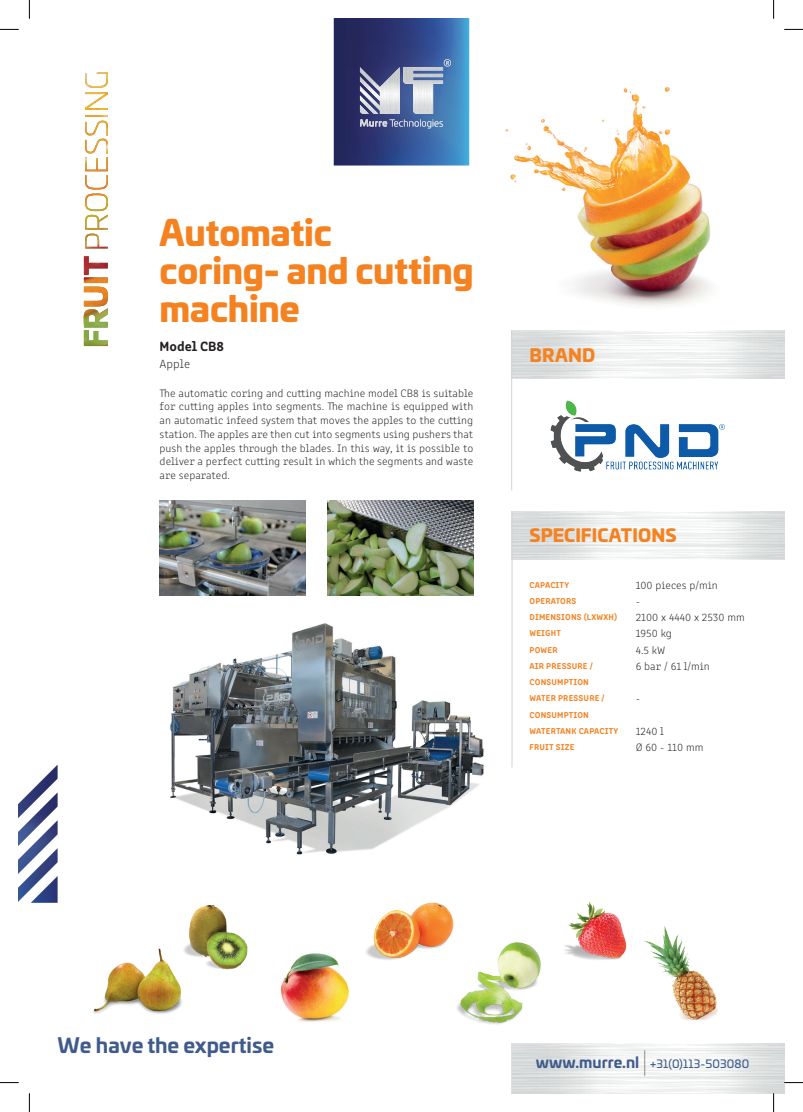
<style>
.page{position:relative;width:803px;height:1112px;background:#fff}
.page>*{position:absolute;margin:0;border:0;box-sizing:border-box;transform-origin:0 0}
.t1{font:900 34.5px/37.9px "Univia Pro";letter-spacing:-.005em;color:#f58220}
.t2{font:700 20.38px "Univia Pro";color:#3f5b8c}
.t3{font:900 17.5px "Univia Pro";letter-spacing:.005em;color:#f58220}
.t4{font:700 15px "Univia Pro";color:#3f5b8c}
.t5{font:700 13.75px "Clone Rounded";color:#231f20}
.t6{font:12.5px "Clone Rounded El";letter-spacing:-.005em;color:#231f20}
.t7{font:11.25px/13.8px "Clone Rounded El";color:#231f20}
.t8{font:11.25px "Univia Pro";letter-spacing:.015em;color:#3f5b8c}
.t9{font:700 8.75px/16.2px "Clone Rounded";letter-spacing:.02em;color:#f58220}
.s1{font-weight:100;font-size:30px;color:#231f20}
</style>
<div class="page">
<svg style="left:512px;top:1051px;width:272px;height:40px"></svg>
<img style="left:512px;top:1066px;width:272px;height:9px">
<svg style="left:334px;top:19px;width:135px;height:146px;background:#486295"></svg>
<svg style="left:512px;top:339px;width:272px;height:40px"></svg>
<img style="left:512px;top:354px;width:272px;height:10px">
<svg style="left:513px;top:519px;width:271px;height:40px"></svg>
<img style="left:513px;top:534px;width:271px;height:10px">
<svg style="left:19px;top:765px;width:38px;height:137px"></svg>
<svg style="left:84px;top:229px;width:24px;height:117px"></svg>
<img style="left:85px;top:72px;width:23px;height:157px">
<img style="left:505px;top:87px;width:207px;height:219px">
<img style="left:187px;top:905px;width:61px;height:65px">
<img style="left:281px;top:953px;width:68px;height:69px">
<img style="left:93px;top:945px;width:94px;height:69px">
<img style="left:457px;top:942px;width:84px;height:83px">
<img style="left:644px;top:926px;width:74px;height:95px">
<img style="left:564px;top:902px;width:63px;height:58px">
<img style="left:366px;top:902px;width:98px;height:65px">
<img style="left:550px;top:400px;width:175px;height:72px">
<hr style="left:511px;top:331px;width:1px;height:159px;background:#d1d2d4">
<img style="left:170px;top:623px;width:314px;height:232px">
<img style="left:160px;top:500px;width:146px;height:95px">
<img style="left:327px;top:500px;width:146px;height:95px">
<hr style="left:512px;top:511px;width:1px;height:256px;background:#d1d2d4">
<svg style="left:0;top:29px;width:19px;height:1px"></svg>
<svg style="left:784px;top:29px;width:19px;height:1px"></svg>
<svg style="left:0;top:1082px;width:19px;height:1px"></svg>
<svg style="left:784px;top:1081px;width:19px;height:2px"></svg>
<svg style="left:29px;top:0;width:1px;height:19px"></svg>
<svg style="left:29px;top:1093px;width:1px;height:18px"></svg>
<svg style="left:773px;top:0;width:1px;height:19px"></svg>
<svg style="left:773px;top:1092px;width:1px;height:19px"></svg>
<h1 class="t1" style="left:160px;top:211px;width:316px">Automatic<br>coring- and cutting machine</h1>
<p class="t5" style="left:160px;top:335px;width:66px">Model CB8</p>
<p class="t6" style="left:160px;top:354px;width:32px">Apple</p>
<p class="t7" style="left:160px;top:385px;width:315px;text-align:justify">The automatic coring and cutting machine model CB8 is suitable for cutting apples into segments. The machine is equipped with an automatic infeed system that moves the apples to the cutting station. The apples are then cut into segments using pushers that push the apples through the blades. In this way, it is possible to deliver a perfect cutting result in which the segments and waste are separated.</p>
<h3 class="t3" style="left:529px;top:341px;width:67px">BRAND</h3>
<h3 class="t3" style="left:529px;top:521px;width:148px">SPECIFICATIONS</h3>
<p class="t9" style="left:529px;top:575px;width:90px">CAPACITY<br>OPERATORS<br>DIMENSIONS (LXWXH)<br>WEIGHT<br>POWER<br>AIR PRESSURE /<br>CONSUMPTION<br>WATER PRESSURE /<br>CONSUMPTION<br>WATERTANK CAPACITY<br>FRUIT SIZE</p>
<p class="t7" style="left:636px;top:577px;width:84px">100 pieces p/min</p>
<p class="t7" style="left:636px;top:608px;width:111px;line-height:16.2px">2100 x 4440 x 2530 mm<br>1950 kg<br>4.5 kW<br>6 bar / 61 l/min</p>
<p class="t7" style="left:636px;top:691px;width:6px">-</p>
<p class="t7" style="left:636px;top:722px;width:69px;line-height:16.2px">1240 l<br>Ø 60 - 110 mm</p>
<h2 class="t2" style="left:57px;top:1028px;width:218px">We have the expertise</h2>
<h3 class="t4" style="left:536px;top:1050px;width:112px">www.murre.nl <span class="s1">|</span></h3>
<p class="t8" style="left:650px;top:1055px;width:100px">+31(0)113-503080</p>
</div>
